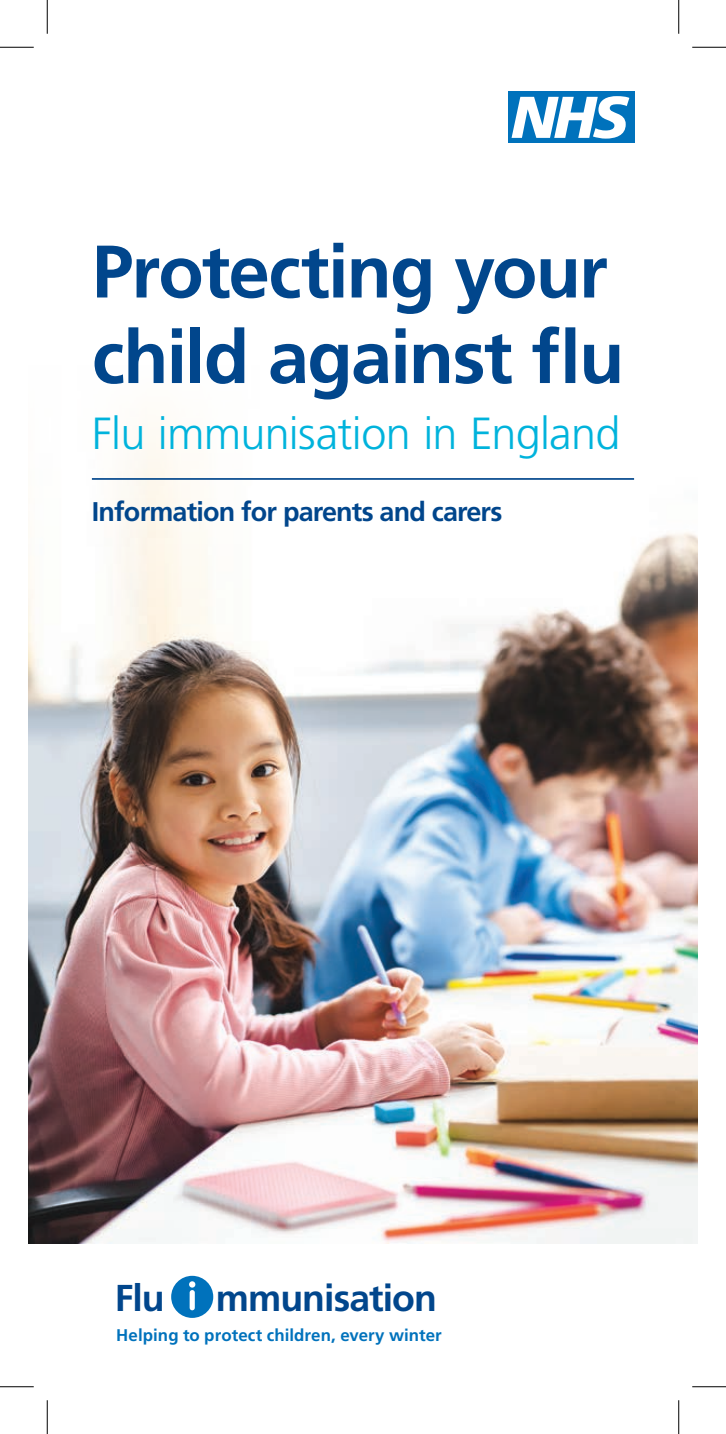
<style>
.page{position:relative;width:726px;height:1434px;background:#fff}
.page>*{position:absolute;margin:0;border:0;box-sizing:border-box;transform-origin:0 0}
.t1{font:700 74.25px/85.5px "Frutiger LT Pro";letter-spacing:-.025em;color:#01468c}
.t2{font:300 45px "Frutiger LT Pro";letter-spacing:-.015em;color:#00b3dc}
.t3{font:700 37.35px "Frutiger LT Pro";letter-spacing:-.025em;color:#01468c}
.t4{font:700 27px "Frutiger LT Pro";letter-spacing:-.03em;color:#01468c}
.t5{font:700 16.88px "Frutiger LT Pro";letter-spacing:.005em;color:#0072bc}
</style>
<div class="page">
<img style="left:28px;top:629px;width:670px;height:614px">
<div style="left:508px;top:92px;width:126px;height:51px;background:#0072bc"></div>
<svg style="left:512px;top:96px;width:117px;height:43px"></svg>
<hr style="left:92px;top:478px;width:542px;height:2px;background:#01468c">
<svg style="left:171px;top:1276px;width:42px;height:42px"></svg>
<hr style="left:0;top:47px;width:34px;height:1px;background:#000">
<hr style="left:692px;top:47px;width:34px;height:1px;background:#000">
<hr style="left:0;top:1386px;width:34px;height:1px;background:#000">
<hr style="left:692px;top:1386px;width:34px;height:1px;background:#000">
<hr style="left:47px;top:0;width:1px;height:34px;background:#000">
<hr style="left:47px;top:1400px;width:1px;height:34px;background:#000">
<hr style="left:678px;top:0;width:1px;height:34px;background:#000">
<hr style="left:678px;top:1400px;width:1px;height:34px;background:#000">
<h1 class="t1" style="left:92px;top:229px;width:534px">Protecting your child against flu</h1>
<h2 class="t2" style="left:92px;top:408px;width:530px">Flu immunisation in England</h2>
<h3 class="t4" style="left:92px;top:495px;width:412px">Information for parents and carers</h3>
<h3 class="t3" style="left:115px;top:1275px;width:52px">Flu</h3>
<h3 class="t3" style="left:216px;top:1275px;width:223px">mmunisation</h3>
<p class="t5" style="left:116px;top:1325px;width:327px">Helping to protect children, every winter</p>
</div>
